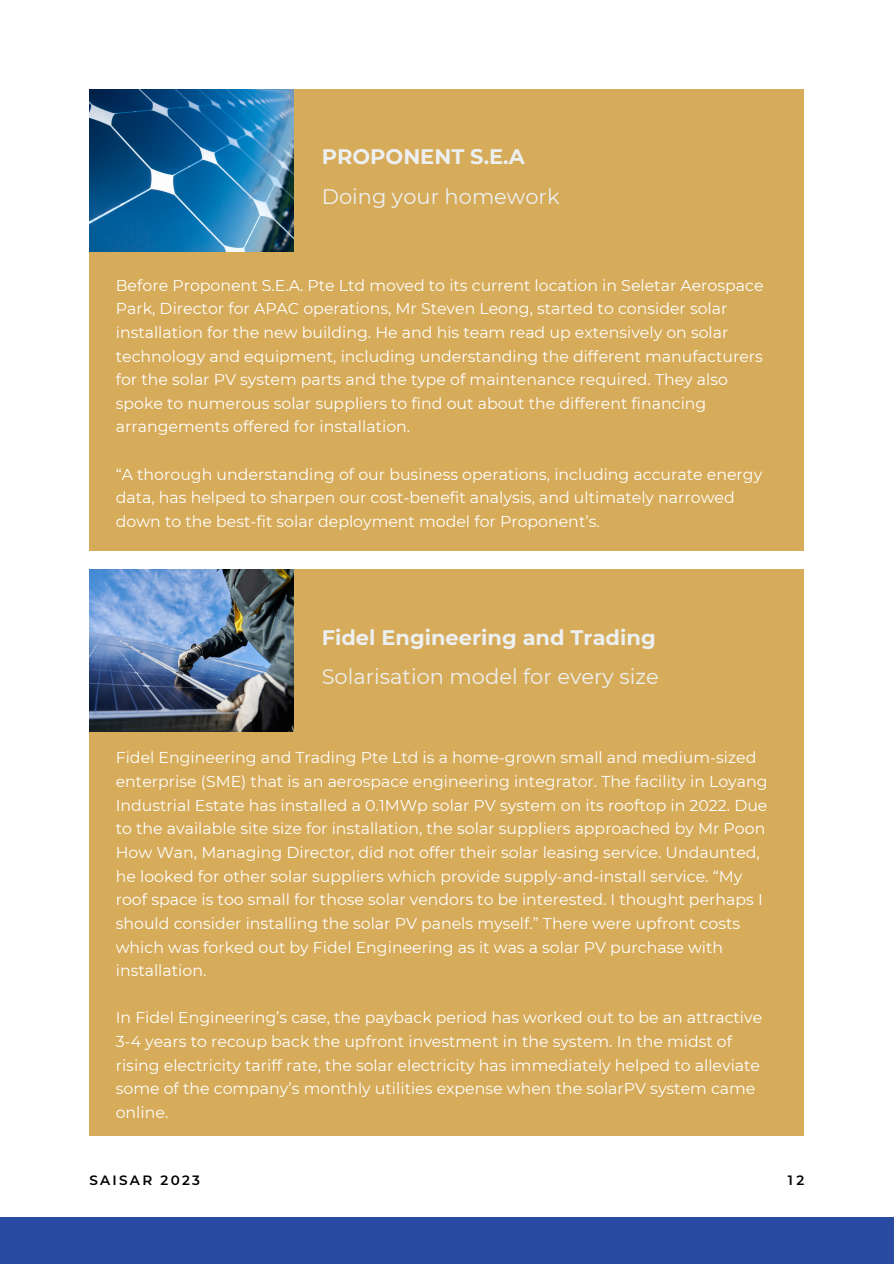
<style>
.page{position:relative;width:894px;height:1264px;background:#fff}
.page>*{position:absolute;margin:0;border:0;box-sizing:border-box;transform-origin:0 0}
.t1{font:21px "Montserrat";color:#edf0f2}
.t2{font:700 21px "Montserrat";color:#edf0f2}
.t3{font:15.75px/23.7px "Montserrat";color:#fff}
.t4{font:600 13.5px "Montserrat";letter-spacing:.17em;color:#000001}
</style>
<div class="page">
<div style="left:89px;top:89px;width:715px;height:462px;background:#d6ab59"></div>
<img style="left:89px;top:89px;width:204px;height:162px">
<div style="left:0;top:1217px;width:893px;height:46px;background:#294ba1"></div>
<div style="left:89px;top:569px;width:715px;height:566px;background:#d6ab59"></div>
<img style="left:89px;top:569px;width:204px;height:162px">
<h4 class="t2" style="left:321px;top:144px;width:205px">PROPONENT S.E.A</h4>
<h1 class="t1" style="left:321px;top:183px;width:239px">Doing your homework</h1>
<h4 class="t3" style="left:116px;top:273px;width:649px">Before Proponent S.E.A. Pte Ltd moved to its current location in Seletar Aerospace Park, Director for APAC operations, Mr Steven Leong, started to consider solar installation for the new building. He and his team read up extensively on solar technology and equipment, including understanding the different manufacturers for the solar PV system parts and the type of maintenance required. They also spoke to numerous solar suppliers to find out about the different financing arrangements offered for installation.</h4>
<p class="t3" style="left:116px;top:462px;width:647px">“A thorough understanding of our business operations, including accurate energy data, has helped to sharpen our cost-benefit analysis, and ultimately narrowed down to the best-fit solar deployment model for Proponent’s.</p>
<h4 class="t2" style="left:321px;top:624px;width:335px">Fidel Engineering and Trading</h4>
<h3 class="t1" style="left:321px;top:663px;width:338px">Solarisation model for every size</h3>
<h4 class="t3" style="left:116px;top:746px;width:653px">Fidel Engineering and Trading Pte Ltd is a home-grown small and medium-sized enterprise (SME) that is an aerospace engineering integrator. The facility in Loyang Industrial Estate has installed a 0.1MWp solar PV system on its rooftop in 2022. Due to the available site size for installation, the solar suppliers approached by Mr Poon How Wan, Managing Director, did not offer their solar leasing service. Undaunted, he looked for other solar suppliers which provide supply-and-install service. “My roof space is too small for those solar vendors to be interested. I thought perhaps I should consider installing the solar PV panels myself.” There were upfront costs which was forked out by Fidel Engineering as it was a solar PV purchase with installation.</h4>
<p class="t3" style="left:116px;top:1005px;width:647px">In Fidel Engineering’s case, the payback period has worked out to be an attractive 3-4 years to recoup back the upfront investment in the system. In the midst of rising electricity tariff rate, the solar electricity has immediately helped to alleviate some of the company’s monthly utilities expense when the solarPV system came online.</p>
<p class="t4" style="left:89px;top:1172px;width:112px">SAISAR 2023</p>
<h3 class="t4" style="left:787px;top:1172px;width:18px">12</h3>
</div>
